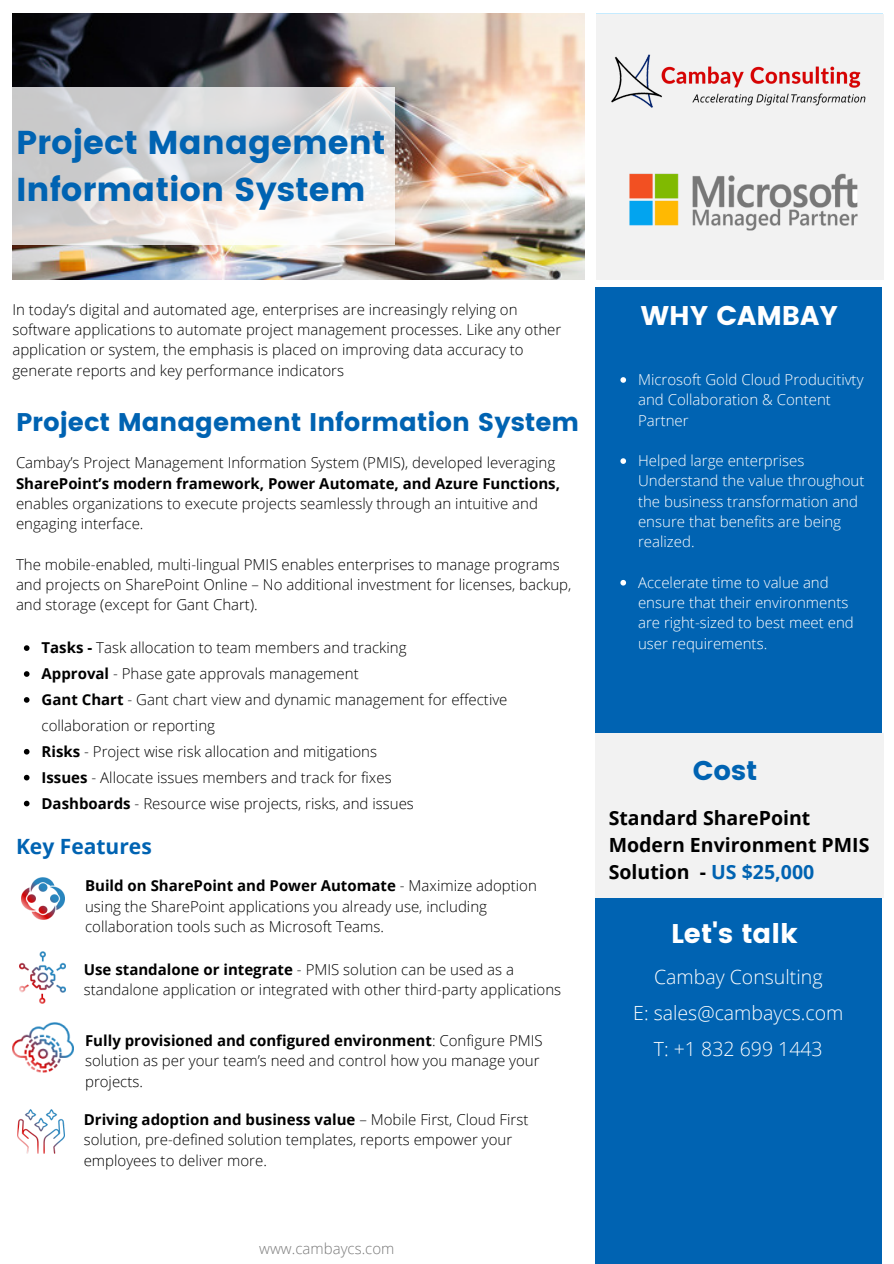
<style>
.page{position:relative;width:894px;height:1264px;background:#fff}
.page>*{position:absolute;margin:0;border:0;box-sizing:border-box;transform-origin:0 0}
.t1{font:33px/46.2px "Poppins";color:#0063b2}
.t2{font:27px "Poppins";color:#fff}
.t3{font:27px "Poppins";color:#0063b2}
.t4{font:25.5px "Poppins";color:#0063b2}
.t5{font:700 21px "Open Sans";color:#0063b2}
.t6{font:700 19.5px/27px "Open Sans";color:#000}
.t7{font:300 19.5px "Open Sans";color:#fff}
.t8{font:300 15px/20.2px "Open Sans";color:#000}
.t9{font:300 15px/20.2px "Open Sans";color:#fff}
.t10{font:300 15px "Open Sans";color:#7a7a7a}
.s1{font-weight:700}
.s2{color:#0063b2}
</style>
<div class="page">
<div style="left:595px;top:287px;width:286px;height:976px;background:#0063b2"></div>
<img style="left:13px;top:14px;width:571px;height:266px">
<div style="left:596px;top:14px;width:286px;height:266px;background:#f2f2f2"></div>
<img style="left:611px;top:55px;width:254px;height:53px">
<img style="left:629px;top:173px;width:229px;height:58px">
<div style="left:594px;top:733px;width:289px;height:164px;background:#f2f2f2"></div>
<svg style="left:24px;top:645px;width:5px;height:6px"></svg>
<svg style="left:24px;top:671px;width:5px;height:5px"></svg>
<svg style="left:24px;top:697px;width:5px;height:5px"></svg>
<svg style="left:24px;top:749px;width:5px;height:5px"></svg>
<svg style="left:24px;top:774px;width:5px;height:6px"></svg>
<svg style="left:24px;top:800px;width:5px;height:6px"></svg>
<svg style="left:12px;top:87px;width:382px;height:157px"></svg>
<img style="left:21px;top:877px;width:43px;height:43px">
<img style="left:19px;top:951px;width:46px;height:52px">
<img style="left:12px;top:1022px;width:61px;height:50px">
<svg style="left:620px;top:377px;width:6px;height:6px"></svg>
<svg style="left:620px;top:458px;width:6px;height:6px"></svg>
<svg style="left:620px;top:580px;width:6px;height:5px"></svg>
<img style="left:17px;top:1109px;width:47px;height:44px">
<p class="t1" style="left:16px;top:120px;width:371px">Project Management<br>Information System</p>
<p class="t8" style="left:12px;top:299px;width:506px">In today’s digital and automated age, enterprises are increasingly relying on</p>
<p class="t8" style="left:12px;top:319px;width:550px">software applications to automate project management processes. Like any other</p>
<p class="t8" style="left:12px;top:339px;width:512px">application or system, the emphasis is placed on improving data accuracy to</p>
<p class="t8" style="left:12px;top:360px;width:333px">generate reports and key performance indicators</p>
<p class="t4" style="left:16px;top:407px;width:564px">Project Management Information System</p>
<p class="t8" style="left:16px;top:452px;width:545px">Cambay’s Project Management Information System (PMIS), developed leveraging <span class="s1">SharePoint’s modern framework, Power Automate, and Azure Functions, </span>enables organizations to execute projects seamlessly through an intuitive and engaging interface.</p>
<p class="t8" style="left:16px;top:554px;width:557px">The mobile-enabled, multi-lingual PMIS enables enterprises to manage programs and projects on SharePoint Online – No additional investment for licenses, backup, and storage (except for Gant Chart).</p>
<p class="t8" style="left:41px;top:637px;width:366px"><span class="s1">Tasks -</span> Task allocation to team members and tracking</p>
<p class="t8" style="left:41px;top:663px;width:318px"><span class="s1">Approval</span> - Phase gate approvals management</p>
<p class="t8" style="left:41px;top:686px;width:467px;line-height:26px"><span class="s1">Gant Chart</span> - Gant chart view and dynamic management for effective collaboration or reporting</p>
<p class="t8" style="left:41px;top:740px;width:337px"><span class="s1">Risks</span> - Project wise risk allocation and mitigations</p>
<p class="t8" style="left:41px;top:766px;width:351px"><span class="s1">Issues</span> - Allocate issues members and track for fixes</p>
<p class="t8" style="left:41px;top:792px;width:374px"><span class="s1">Dashboards</span> - Resource wise projects, risks, and issues</p>
<p class="t5" style="left:16px;top:831px;width:137px">Key Features</p>
<p class="t8" style="left:85px;top:875px;width:453px"><span class="s1">Build on SharePoint and Power Automate</span> - Maximize adoption using the SharePoint applications you already use, including collaboration tools such as Microsoft Teams.</p>
<p class="t8" style="left:84px;top:958px;width:479px"><span class="s1">Use standalone or integrate</span> - PMIS solution can be used as a standalone application or integrated with other third-party applications</p>
<p class="t8" style="left:85px;top:1029px;width:459px"><span class="s1">Fully provisioned and configured environment</span>: Configure PMIS solution as per your team’s need and control how you manage your projects.</p>
<p class="t8" style="left:84px;top:1109px;width:446px"><span class="s1">Driving adoption and business value</span> – Mobile First, Cloud First solution, pre-defined solution templates, reports empower your employees to deliver more.</p>
<p class="t10" style="left:259px;top:1237px;width:137px">www.cambaycs.com</p>
<p class="t2" style="left:640px;top:299px;width:199px">WHY CAMBAY</p>
<p class="t9" style="left:638px;top:369px;width:227px">Microsoft Gold Cloud Producitivty and Collaboration &amp; Content<br>Partner</p>
<p class="t9" style="left:638px;top:450px;width:228px">Helped large enterprises<br>Understand the value throughout the business transformation and ensure that benefits are being realized.</p>
<p class="t9" style="left:638px;top:572px;width:217px">Accelerate time to value and ensure that their environments are right-sized to best meet end user requirements.</p>
<p class="t3" style="left:692px;top:754px;width:66px">Cost</p>
<p class="t6" style="left:608px;top:804px;width:262px">Standard SharePoint<br>Modern Environment PMIS<br>Solution - <span class="s2">US $25,000</span></p>
<p class="t2" style="left:670px;top:918px;width:128px">Let's talk</p>
<p class="t7" style="left:654px;top:962px;width:170px">Cambay Consulting</p>
<p class="t7" style="left:633px;top:998px;width:212px">E: sales@cambaycs.com</p>
<p class="t7" style="left:653px;top:1034px;width:170px">T: +1 832 699 1443</p>
</div>
